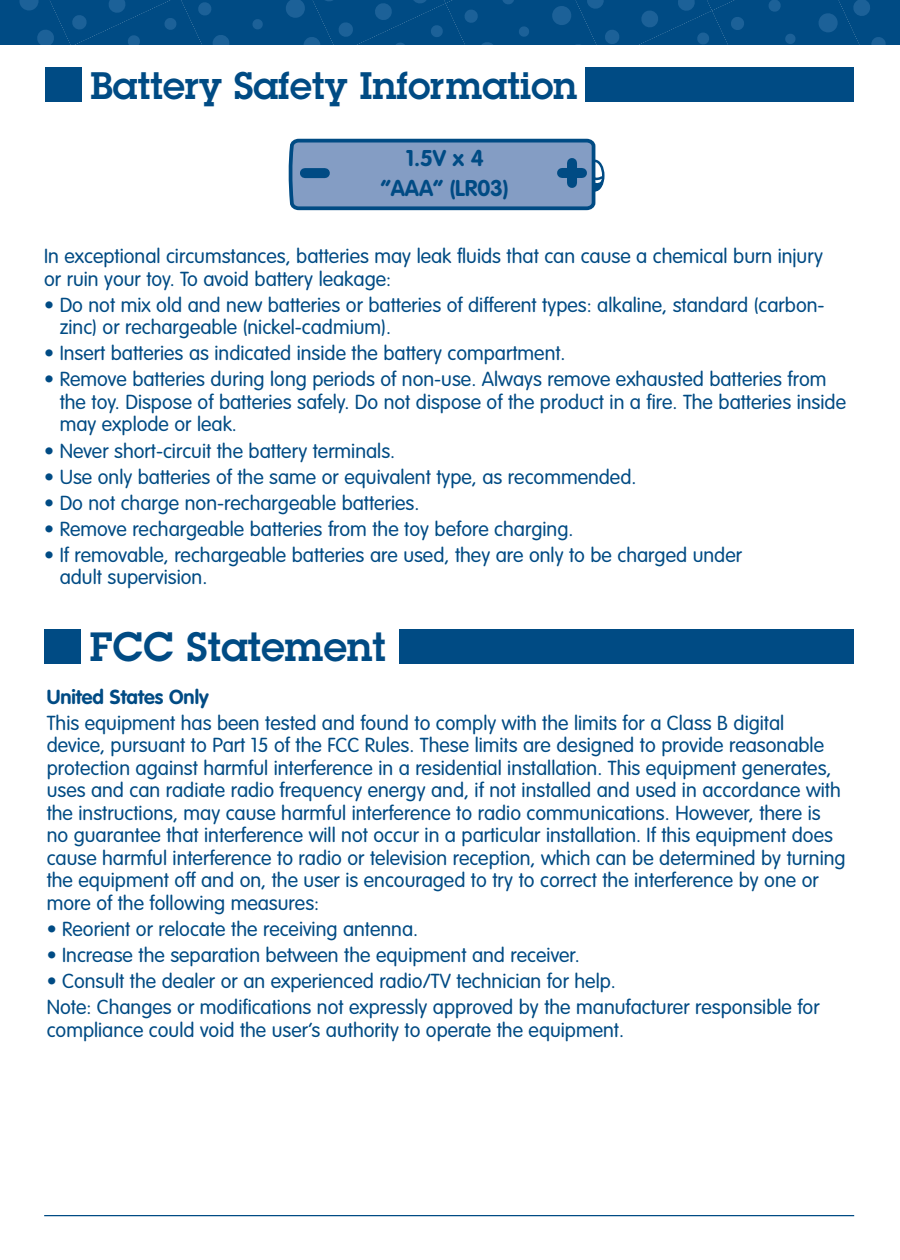
<style>
.page{position:relative;width:900px;height:1260px;background:#fff}
.page>*{position:absolute;margin:0;border:0;box-sizing:border-box;transform-origin:0 0}
.t1{font:600 40px "Lubalin Graph";color:#004b84}
.t2{font:600 37.5px "Lubalin Graph";color:#004b84}
.t3{font:700 22.5px/30px "VAG Rounded";color:#004b84;text-align:center}
.t4{font:300 20px/22.5px "VAG Rounded";color:#004b84}
.t5{font:700 20px "VAG Rounded";color:#004b84}
</style>
<div class="page">
<svg style="left:0;top:0;width:900px;height:45px;background:#034d86"></svg>
<div style="left:45px;top:68px;width:37px;height:34px;background:#004b84"></div>
<div style="left:585px;top:68px;width:269px;height:34px;background:#004b84"></div>
<hr style="left:44px;top:1215px;width:810px;height:1px;background:#004b84">
<div style="left:44px;top:629px;width:37px;height:35px;background:#004b84"></div>
<div style="left:399px;top:629px;width:455px;height:35px;background:#004b84"></div>
<svg style="left:290px;top:139px;width:315px;height:71px;background:#7594bc"></svg>
<div style="left:562px;top:168px;width:20px;height:10px;background:#004b84"></div>
<div style="left:567px;top:163px;width:10px;height:20px;background:#004b84"></div>
<div style="left:305px;top:168px;width:20px;height:10px;background:#004b84"></div>
<h2 class="t2" style="left:90px;top:61px;width:488px">Battery Safety Information</h2>
<p class="t3" style="left:381px;top:144px;width:129px">1.5V x 4 “AAA” (LR03)</p>
<p class="t4" style="left:44px;top:246px;width:780px">In exceptional circumstances, batteries may leak fluids that can cause a chemical burn injury or ruin your toy. To avoid battery leakage:</p>
<p class="t4" style="left:60px;top:294px;width:766px;text-indent:-15px">• Do not mix old and new batteries or batteries of different types: alkaline, standard (carbon&shy;zinc) or rechargeable (nickel-cadmium).</p>
<p class="t4" style="left:44px;top:343px;width:523px">• Insert batteries as indicated inside the battery compartment.</p>
<p class="t4" style="left:60px;top:369px;width:788px;text-indent:-15px">• Remove batteries during long periods of non-use. Always remove exhausted batteries from the toy. Dispose of batteries safely. Do not dispose of the product in a fire. The batteries inside may explode or leak.</p>
<p class="t4" style="left:44px;top:440px;width:353px">• Never short-circuit the battery terminals.</p>
<p class="t4" style="left:44px;top:466px;width:594px">• Use only batteries of the same or equivalent type, as recommended.</p>
<p class="t4" style="left:44px;top:492px;width:377px">• Do not charge non-rechargeable batteries.</p>
<p class="t4" style="left:44px;top:518px;width:531px">• Remove rechargeable batteries from the toy before charging.</p>
<p class="t4" style="left:60px;top:544px;width:684px;text-indent:-15px">• If removable, rechargeable batteries are used, they are only to be charged under adult supervision.</p>
<h1 class="t1" style="left:90px;top:621px;width:298px">FCC Statement</h1>
<p class="t5" style="left:47px;top:685px;width:164px">United States Only</p>
<p class="t4" style="left:47px;top:712px;width:800px">This equipment has been tested and found to comply with the limits for a Class B digital device, pursuant to Part 15 of the FCC Rules. These limits are designed to provide reasonable protection against harmful interference in a residential installation. This equipment generates, uses and can radiate radio frequency energy and, if not installed and used in accordance with the instructions, may cause harmful interference to radio communications. However, there is no guarantee that interference will not occur in a particular installation. If this equipment does cause harmful interference to radio or television reception, which can be determined by turning the equipment off and on, the user is encouraged to try to correct the interference by one or more of the following measures:</p>
<p class="t4" style="left:47px;top:918px;width:373px">• Reorient or relocate the receiving antenna.</p>
<p class="t4" style="left:47px;top:945px;width:535px">• Increase the separation between the equipment and receiver.</p>
<p class="t4" style="left:47px;top:969px;width:774px;line-height:26px">• Consult the dealer or an experienced radio/TV technician for help.<br>Note: Changes or modifications not expressly approved by the manufacturer responsible for</p>
<p class="t4" style="left:47px;top:1019px;width:579px">compliance could void the user’s authority to operate the equipment.</p>
</div>
